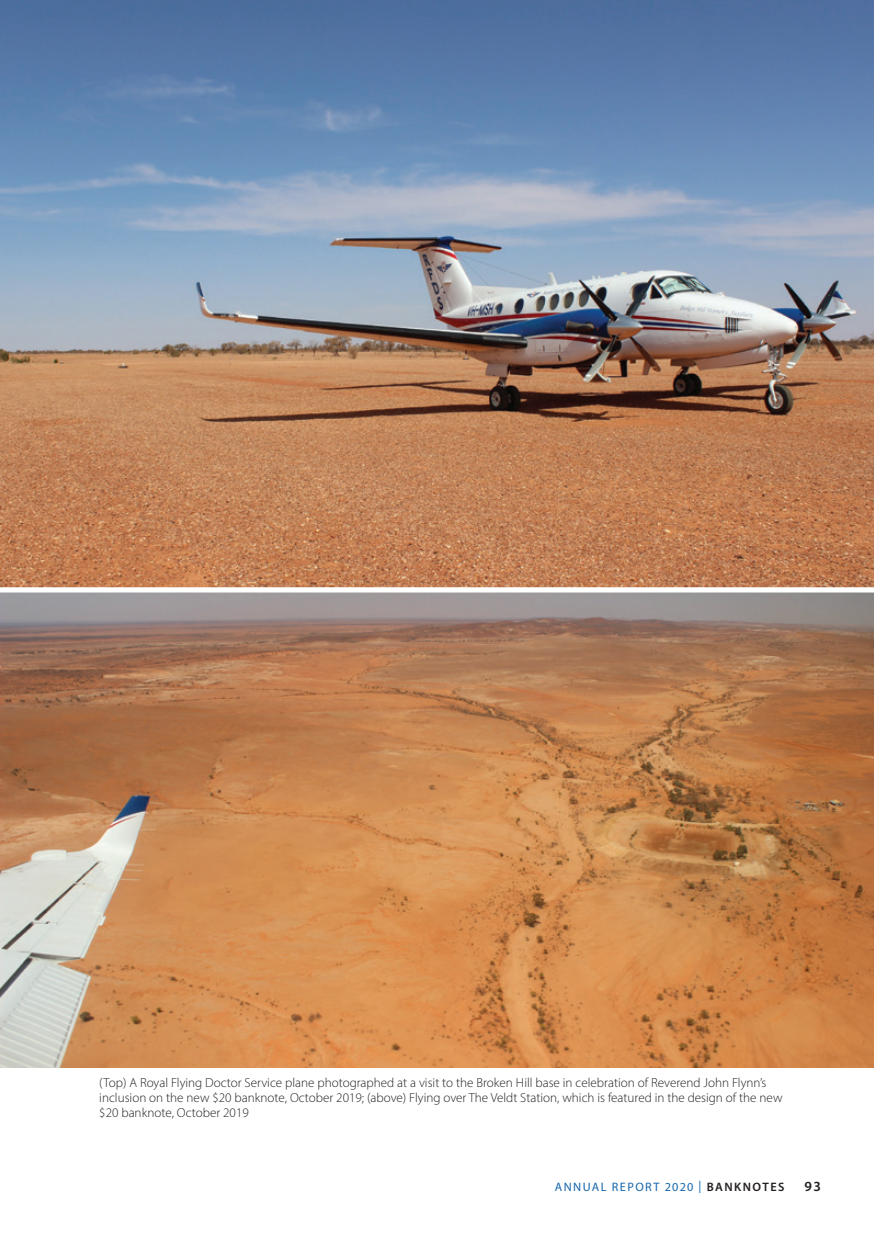
<style>
.page{position:relative;width:874px;height:1241px;background:#fff}
.page>*{position:absolute;margin:0;border:0;box-sizing:border-box;transform-origin:0 0}
.t1{font:600 14px "Myriad Pro";color:#231f20}
.t2{font:300 13.12px/14.9px "Myriad Pro";color:#231f20}
.t3{font:12.25px "Myriad Pro";letter-spacing:.12em;color:#1666ab}
.s1{font-weight:600;color:#231f20}
</style>
<div class="page">
<img style="left:0;top:0;width:873px;height:1067px">
<img style="left:0;top:510px;width:1px;height:542px">
<img style="left:0;top:0;width:1px;height:511px">
<div style="left:0;top:587px;width:873px;height:5px;background:#fff"></div>
<p class="t2" style="left:99px;top:1074px;width:684px">(Top) A Royal Flying Doctor Service plane photographed at a visit to the Broken Hill base in celebration of Reverend John Flynn’s inclusion on the new $20 banknote, October 2019; (above) Flying over The Veldt Station, which is featured in the design of the new $20 banknote, October 2019</p>
<p class="t3" style="left:554px;top:1179px;width:231px">ANNUAL REPORT 2020 | <span class="s1">BANKNOTES</span></p>
<p class="t1" style="left:804px;top:1177px;width:18px">93</p>
</div>
